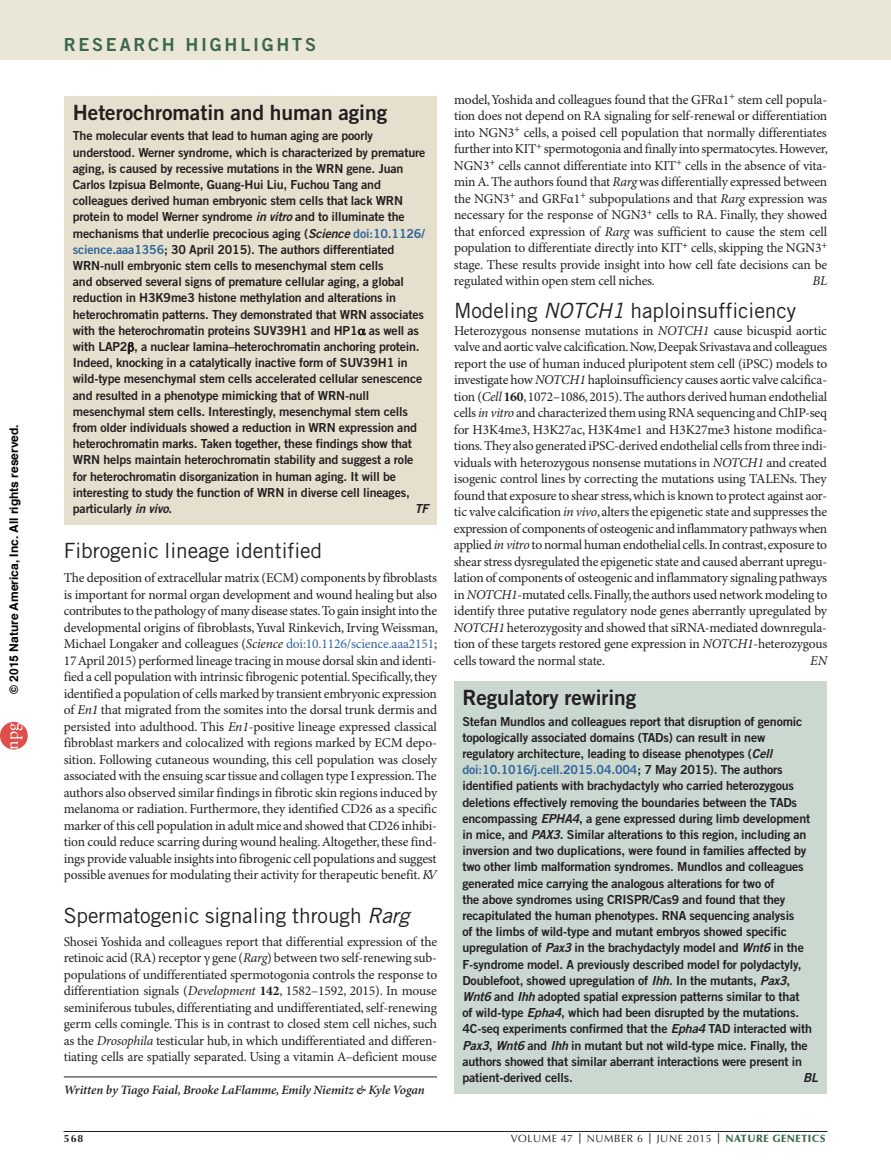
<style>
.page{position:relative;width:891px;height:1175px;background:#fff}
.page>*{position:absolute;margin:0;border:0;box-sizing:border-box;transform-origin:0 0}
.t1{font:21px "Trade Gothic LT Std";letter-spacing:-.005em;color:#231f20}
.t2{font:21px "Trade Gothic LT Std Bd 2";letter-spacing:-.005em;color:#231f20}
.t3{font:18px "Trade Gothic LT Std Bd 2";letter-spacing:.15em;color:#3b684f}
.t4{font:18px "Adobe Garamond Pro";color:#fff}
.t5{font:13.5px/16.5px "Minion Pro";letter-spacing:-.015em;color:#231f20;text-align:justify}
.t6{font:italic 13.5px "Minion Pro";color:#231f20}
.t7{font:italic 600 12.75px "Minion Pro";letter-spacing:-.01em;color:#231f20}
.t8{font:12.45px/16.2px "Trade Gothic LT Std Bd 2";letter-spacing:-.015em;color:#231f20}
.t9{font:12.45px "Trade Gothic LT Std Bd 2 Obl";color:#231f20}
.t10{font:700 12px "Helvetica";color:#000}
.t11{font:10.5px "Optima LT Std";letter-spacing:.05em;color:#231f20}
.t12{font:700 10.5px "Optima LT Std";color:#231f20}
.s1{font-family:"Arial"}
.s2{font-family:"Trade Gothic LT Std Bd 2 Obl"}
.s3{color:#369}
.s4{font-style:italic}
.s5{font-weight:700}
.s6{font-weight:900;color:#3b684f}
</style>
<div class="page">
<div style="left:0;top:0;width:891px;height:60px;background:#ebe7d7"></div>
<hr style="left:64px;top:1131px;width:763px;height:1px;background:#231f20">
<div style="left:64px;top:96px;width:373px;height:428px;background:#e5e0ce"></div>
<hr style="left:64px;top:1076px;width:373px;height:1px;background:#231f20">
<div style="left:454px;top:681px;width:373px;height:413px;background:#cad8cf"></div>
<div style="left:0;top:722px;width:28px;height:27px;background:#df4e4a;border-radius:50%"></div>
<svg style="left:358px;top:329px;width:8px;height:6px"></svg>
<svg style="left:128px;top:342px;width:6px;height:12px"></svg>
<p class="t10" style="left:4px;top:693px;width:271px;rotate:-90deg">© 201<span class="s1">5</span> Nature America, Inc. All rights reserved.</p>
<h2 class="t4" style="left:1px;top:749px;width:28px;rotate:-90deg">npg</h2>
<h2 class="t3" style="left:64px;top:34px;width:254px">research highlights</h2>
<h1 class="t2" style="left:73px;top:99px;width:316px">Heterochromatin and human aging</h1>
<p class="t8" style="left:73px;top:128px;width:354px">The molecular events that lead to human aging are poorly understood. Werner syndrome, which is characterized by premature aging, is caused by recessive mutations in the WRN gene. Juan Carlos Izpisua Belmonte, Guang-H ui Liu, Fuchou Tang and colleagues derived human embryonic stem cells that lack WRN protein to model Werner syndrome <span class="s2">in vitro</span> and to illuminate the mechanisms that underlie precocious aging (<span class="s2">Science</span> <span class="s3">doi:10.1126/ science.aaa1356</span>; 30 April 2015). The authors differentiated WRN-null embryonic stem cells to mesenchymal stem cells<br>and observed several signs of premature cellular aging, a global reduction in H3K9me3 histone methylation and alterations in heterochromatin patterns. They demonstrated that WRN associates with the heterochromatin proteins SUV39H 1 and H P1 as well as with LAP2 , a nuclear lamina–heterochromatin anchoring protein.<br>I ndeed, knocking in a catalytically inactive form of SUV39H 1 in wild-type mesenchymal stem cells accelerated cellular senescence and resulted in a phenotype mimicking that of WRN-null mesenchymal stem cells. I nterestingly, mesenchymal stem cells from older individuals showed a reduction in WRN expression and heterochromatin marks. Taken together, these findings show that WRN helps maintain heterochromatin stability and suggest a role for heterochromatin disorganization in human aging. It will be interesting to study the function of WRN in diverse cell lineages, particularly <span class="s2">in vivo</span>.</p>
<p class="t9" style="left:415px;top:501px;width:15px">TF</p>
<h1 class="t1" style="left:64px;top:537px;width:260px">Fibrogenic lineage identified</h1>
<p class="t5" style="left:64px;top:570px;width:376px">The deposition of extracellular matrix (ECM) components by fibroblasts is important for normal organ development and wound healing but also contributes to the pathology of many disease states. To gain insight into the developmental origins of fibroblasts, Yuval Rinkevich, Irving Weissman, Michael Longaker and colleagues (<span class="s4">Science</span> <span class="s3">doi:10.1126/science.aaa2151</span>; 17 April 2015) performed lineage tracing in mouse dorsal skin and identi&shy;fied a cell population with intrinsic fibrogenic potential. Specifically, they identified a population of cells marked by transient embryonic expression of <span class="s4">En1</span> that migrated from the somites into the dorsal trunk dermis and persisted into adulthood. This <span class="s4">En1</span>-positive lineage expressed classical fibroblast markers and colocalized with regions marked by ECM depo&shy;sition. Following cutaneous wounding, this cell population was closely associated with the ensuing scar tissue and collagen type I expression. The authors also observed similar findings in fibrotic skin regions induced by melanoma or radiation. Furthermore, they identified CD26 as a specific marker of this cell population in adult mice and showed that CD26 inhibi&shy;tion could reduce scarring during wound healing. Altogether, these find&shy;ings provide valuable insights into fibrogenic cell populations and suggest possible avenues for modulating their activity for therapeutic benefit. <span class="s4">KV</span></p>
<h1 class="t1" style="left:64px;top:902px;width:347px">Spermatogenic signaling through <span class="s4">Rarg</span></h1>
<p class="t5" style="left:64px;top:933px;width:375px">Shosei Yoshida and colleagues report that differential expression of the retinoic acid (RA) receptor γ gene (<span class="s4">Rarg</span>) between two self-renewing sub&shy;populations of undifferentiated spermotogonia controls the response to differentiation signals (<span class="s4">Development</span> <span class="s5">142</span>, 1582–1592, 2015). In mouse seminiferous tubules, differentiating and undifferentiated, self-renewing germ cells comingle. This is in contrast to closed stem cell niches, such as the <span class="s4">Drosophila</span> testicular hub, in which undifferentiated and differen&shy;tiating cells are spatially separated. Using a vitamin A–deficient mouse</p>
<p class="t7" style="left:64px;top:1082px;width:363px">Written by Tiago Faial, Brooke LaFlamme, Emily Niemitz &amp; Kyle Vogan</p>
<p class="t5" style="left:454px;top:92px;width:375px">model, Yoshida and colleagues found that the GFRα1<sup>+</sup> stem cell popula&shy;tion does not depend on RA signaling for self-renewal or differentiation into NGN3<sup>+</sup> cells, a poised cell population that normally differentiates further into KIT<sup>+</sup> spermotogonia and finally into spermatocytes. However, NGN3<sup>+</sup> cells cannot differentiate into KIT<sup>+</sup> cells in the absence of vita&shy;min A. The authors found that <span class="s4">Rarg</span> was differentially expressed between the NGN3<sup>+</sup> and GRFα1<sup>+</sup> subpopulations and that <span class="s4">Rarg</span> expression was necessary for the response of NGN3<sup>+</sup> cells to RA. Finally, they showed that enforced expression of <span class="s4">Rarg</span> was sufficient to cause the stem cell population to differentiate directly into KIT<sup>+</sup> cells, skipping the NGN3<sup>+ </sup>stage. These results provide insight into how cell fate decisions can be regulated within open stem cell niches.</p>
<p class="t6" style="left:812px;top:273px;width:16px">BL</p>
<h1 class="t1" style="left:454px;top:298px;width:344px">Modeling <span class="s4">NOTCH1</span> haploinsufficiency</h1>
<p class="t5" style="left:454px;top:323px;width:375px">Heterozygous nonsense mutations in <span class="s4">NOTCH1</span> cause bicuspid aortic valve and aortic valve calcification. Now, Deepak Srivastava and colleagues report the use of human induced pluripotent stem cell (iPSC) models to investigate how <span class="s4">NOTCH1</span> haploinsufficiency causes aortic valve calcifica&shy;tion (<span class="s4">Cell</span> <span class="s5">160</span>, 1072–1086, 2015). The authors derived human endothelial cells <span class="s4">in vitro</span> and characterized them using RNA sequencing and ChIP-seq for H3K4me3, H3K27ac, H3K4me1 and H3K27me3 histone modifica&shy;tions. They also generated iPSC-derived endothelial cells from three indi&shy;viduals with heterozygous nonsense mutations in <span class="s4">NOTCH1</span> and created isogenic control lines by correcting the mutations using TALENs. They found that exposure to shear stress, which is known to protect against aor&shy;tic valve calcification <span class="s4">in vivo</span>, alters the epigenetic state and suppresses the expression of components of osteogenic and inflammatory pathways when applied <span class="s4">in vitro</span> to normal human endothelial cells. In contrast, exposure to shear stress dysregulated the epigenetic state and caused aberrant upregu&shy;lation of components of osteogenic and inflammatory signaling pathways in <span class="s4">NOTCH1</span>-mutated cells. Finally, the authors used network modeling to identify three putative regulatory node genes aberrantly upregulated by <span class="s4">NOTCH1</span> heterozygosity and showed that siRNA-mediated downregula&shy;tion of these targets restored gene expression in <span class="s4">NOTCH1</span>-heterozygous cells toward the normal state.</p>
<p class="t6" style="left:810px;top:652px;width:18px">EN</p>
<h1 class="t2" style="left:463px;top:684px;width:175px">Regulatory rewiring</h1>
<p class="t8" style="left:463px;top:713px;width:349px">Stefan Mundlos and colleagues report that disruption of genomic topologically associated domains (TADs) can result in new regulatory architecture, leading to disease phenotypes (<span class="s2">Cell </span><span class="s3">doi:10.1016/j.cell.2015.04.004</span>; 7 May 2015). The authors identified patients with brachydactyly who carried heterozygous deletions effectively removing the boundaries between the TADs encompassing <span class="s2">EPHA4</span>, a gene expressed during limb development in mice, and <span class="s2">PAX3</span>. Similar alterations to this region, including an inversion and two duplications, were found in families affected by two other limb malformation syndromes. Mundlos and colleagues generated mice carrying the analogous alterations for two of<br>the above syndromes using CRIS</p>
<p class="t8" style="left:463px;top:891px;width:351px;text-indent:172px">PR/Cas9 and found that they recapitulated the human phenotypes. RNA sequencing analysis<br>of the limbs of wild-type and mutant embryos showed specific upregulation of <span class="s2">Pax3</span> in the brachydactyly model and <span class="s2">Wnt6</span> in the F-syndrome model. A previously described model for polydactyly, Doublefoot, showed upregulation of <span class="s2">Ihh</span>. I n the mutants, <span class="s2">Pax3</span>, <span class="s2">Wnt6</span> and <span class="s2">Ihh</span> adopted spatial expression patterns similar to that of wild-type <span class="s2">Epha4</span>, which had been disrupted by the mutations.<br>4C-seq experiments confirmed that the <span class="s2">Epha4</span> TAD interacted with <span class="s2">Pax3</span>, <span class="s2">Wnt6</span> and <span class="s2">Ihh</span> in mutant but not wild-type mice. Finally, the authors showed that similar aberrant interactions were present in patient-derived cells.</p>
<p class="t9" style="left:803px;top:1069px;width:17px">BL</p>
<p class="t12" style="left:64px;top:1132px;width:21px">568</p>
<p class="t11" style="left:511px;top:1132px;width:316px">VOLUME 47 <span class="s5">|</span> NUMBER 6 <span class="s5">|</span> JU NE 2015 <span class="s5">|</span> <span class="s6">NATURE GENETICS</span></p>
</div>
